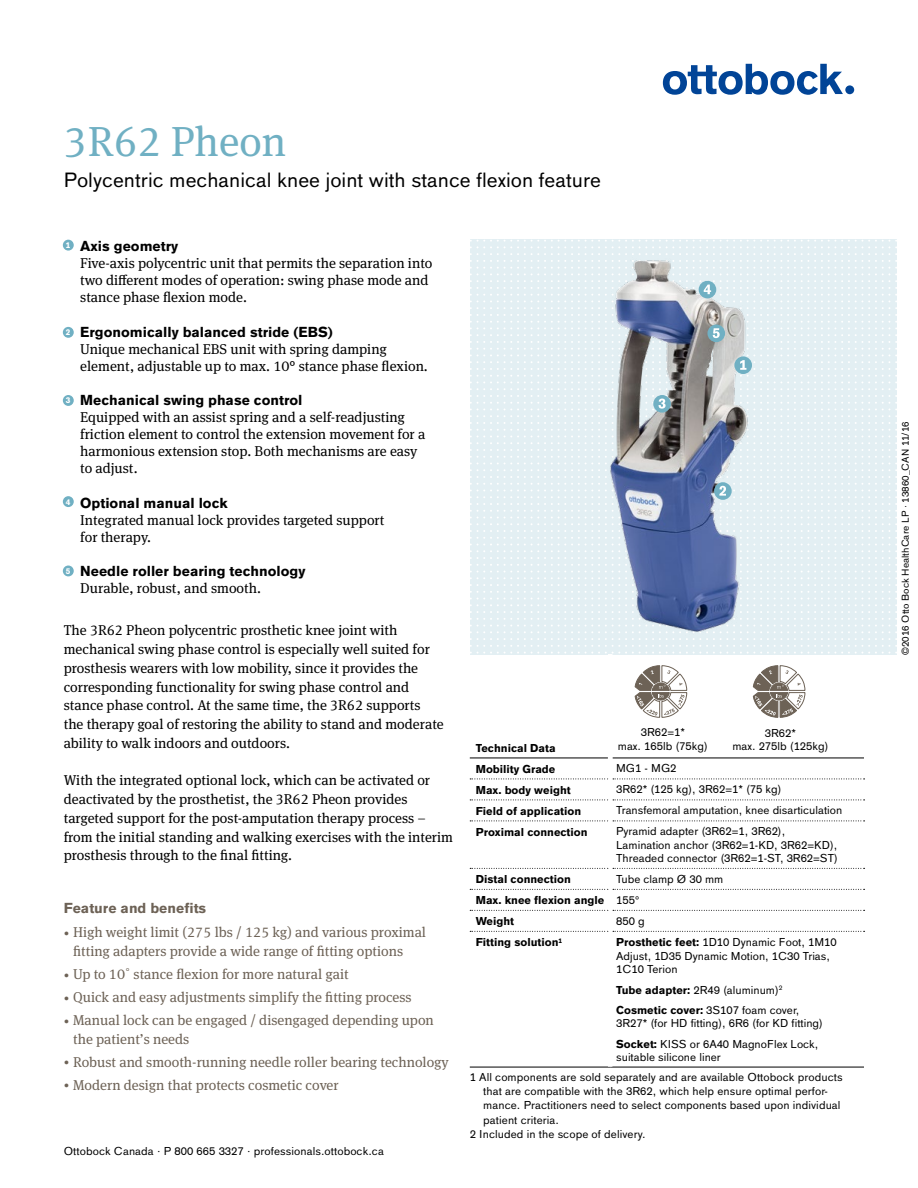
<style>
.page{position:relative;width:918px;height:1188px;background:#fff}
.page>*{position:absolute;margin:0;border:0;box-sizing:border-box;transform-origin:0 0}
.t1{font:42px "OBO Serif";color:#70b0c3}
.t2{font:20.25px "OBO Sans";color:#000}
.t3{font:14.25px/18.8px "OBO Serif";color:#000}
.t4{font:14.25px/18.8px "OBO Serif";color:#6d6256}
.t5{font:700 14.25px "OBO Sans";color:#000}
.t6{font:700 14.25px "OBO Sans";color:#6d6256}
.t7{font:11.25px/13.5px "OBO Sans";color:#000}
.t8{font:700 11.25px/21.3px "OBO Sans";color:#000}
.t9{font:9.75px "OBO Sans";color:#000}
.t10{font:700 8.25px "OBO Sans";color:#fff}
.s1{font-size:10.65px}
.s2{font-weight:400}
.s3{font-weight:700}
</style>
<div class="page">
<div style="left:845px;top:85px;width:9px;height:9px;background:#014497;border-radius:50%"></div>
<svg style="left:663px;top:64px;width:180px;height:31px"></svg>
<svg style="left:470px;top:240px;width:426px;height:414px;background:#cdd8e1"></svg>
<div style="left:63px;top:566px;width:11px;height:10px;background:#70b0c3;border-radius:50%"></div>
<div style="left:63px;top:496px;width:11px;height:11px;background:#70b0c3;border-radius:50%"></div>
<div style="left:63px;top:395px;width:11px;height:11px;background:#70b0c3;border-radius:50%"></div>
<div style="left:63px;top:327px;width:11px;height:11px;background:#70b0c3;border-radius:50%"></div>
<div style="left:63px;top:240px;width:11px;height:11px;background:#70b0c3;border-radius:50%"></div>
<svg style="left:470px;top:779px;width:395px;height:1px"></svg>
<svg style="left:470px;top:800px;width:395px;height:1px"></svg>
<svg style="left:470px;top:821px;width:395px;height:1px"></svg>
<svg style="left:470px;top:868px;width:395px;height:1px"></svg>
<svg style="left:470px;top:889px;width:395px;height:1px"></svg>
<svg style="left:470px;top:910px;width:395px;height:1px"></svg>
<svg style="left:470px;top:931px;width:395px;height:1px"></svg>
<hr style="left:470px;top:758px;width:138px;height:1px;background:#000">
<hr style="left:612px;top:758px;width:252px;height:1px;background:#000">
<hr style="left:470px;top:1067px;width:140px;height:1px;background:#000">
<hr style="left:610px;top:1067px;width:254px;height:1px;background:#000">
<hr style="left:608px;top:779px;width:4px;height:21px;background:#fff">
<hr style="left:608px;top:800px;width:4px;height:21px;background:#fff">
<hr style="left:608px;top:821px;width:4px;height:47px;background:#fff">
<hr style="left:608px;top:868px;width:4px;height:21px;background:#fff">
<hr style="left:608px;top:889px;width:4px;height:21px;background:#fff">
<hr style="left:608px;top:910px;width:4px;height:21px;background:#fff">
<hr style="left:608px;top:931px;width:4px;height:136px;background:#fff">
<svg style="left:635px;top:665px;width:52px;height:53px"></svg>
<svg style="left:753px;top:665px;width:52px;height:53px"></svg>
<h1 class="t1" style="left:64px;top:117px;width:224px">3R62 Pheon</h1>
<h2 class="t2" style="left:64px;top:169px;width:539px">Polycentric mechanical knee joint with stance flexion feature</h2>
<p class="t10" style="left:66px;top:240px;width:6px">1</p>
<p class="t10" style="left:66px;top:328px;width:6px">2</p>
<p class="t10" style="left:66px;top:396px;width:6px">3</p>
<p class="t10" style="left:66px;top:497px;width:6px">4</p>
<p class="t10" style="left:66px;top:566px;width:6px">5</p>
<p class="t5" style="left:80px;top:238px;width:100px">Axis geometry</p>
<p class="t3" style="left:80px;top:255px;width:354px;line-height:17.1px">Five-axis polycentric unit that permits the separation into two different modes of operation: swing phase mode and stance phase flexion mode.</p>
<p class="t5" style="left:80px;top:323px;width:254px">Ergonomically balanced stride (EBS)</p>
<p class="t3" style="left:80px;top:340px;width:349px;line-height:17.1px">Unique mechanical EBS unit with spring damping element, adjustable up to max. 10° stance phase flexion.</p>
<p class="t5" style="left:80px;top:392px;width:224px">Mechanical swing phase control</p>
<p class="t3" style="left:80px;top:409px;width:347px;line-height:17.1px">Equipped with an assist spring and a self-readjusting friction element to control the extension movement for a harmonious extension stop. Both mechanisms are easy to adjust.</p>
<p class="t5" style="left:80px;top:494px;width:149px">Optional manual lock</p>
<p class="t3" style="left:80px;top:511px;width:306px;line-height:17.1px">Integrated manual lock provides targeted support for therapy.</p>
<p class="t5" style="left:80px;top:563px;width:227px">Needle roller bearing technology</p>
<p class="t3" style="left:80px;top:579px;width:182px">Durable, robust, and smooth.</p>
<p class="t3" style="left:64px;top:621px;width:382px">The 3R62 Pheon polycentric prosthetic knee joint with mechanical swing phase control is especially well suited for prosthesis wearers with low mobility, since it provides the corresponding functionality for swing phase control and stance phase control. At the same time, the 3R62 supports the therapy goal of restoring the ability to stand and moderate ability to walk indoors and outdoors.</p>
<p class="t3" style="left:64px;top:771px;width:391px">With the integrated optional lock, which can be activated or deactivated by the prosthetist, the 3R62 Pheon provides targeted support for the post-amputation therapy process – from the initial standing and walking exercises with the interim prosthesis through to the final fitting.</p>
<p class="t6" style="left:64px;top:900px;width:144px">Feature and benefits</p>
<p class="t4" style="left:73px;top:923px;width:355px;text-indent:-9px"><span class="s1">•</span> High weight limit (275 lbs / 125 kg) and various proximal fitting adapters provide a wide range of fitting options</p>
<p class="t4" style="left:64px;top:965px;width:286px"><span class="s1">•</span> Up to 10˚ stance flexion for more natural gait</p>
<p class="t4" style="left:64px;top:988px;width:349px"><span class="s1">•</span> Quick and easy adjustments simplify the fitting process</p>
<p class="t4" style="left:73px;top:1011px;width:362px;text-indent:-9px"><span class="s1">•</span> Manual lock can be engaged / disengaged depending upon the patient’s needs</p>
<p class="t4" style="left:64px;top:1052px;width:386px"><span class="s1">•</span> Robust and smooth-running needle roller bearing technology</p>
<p class="t4" style="left:64px;top:1075px;width:276px"><span class="s1">•</span> Modern design that protects cosmetic cover</p>
<p class="t7" style="left:64px;top:1145px;width:322px">Ottobock Canada · P 800 665 3327 · professionals.ottobock.ca</p>
<p class="t8" style="left:476px;top:737px;width:81px">Technical Data</p>
<p class="t7" style="left:618px;top:726px;width:91px;text-align:center">3R62=1*<br>max. 165lb (75kg)</p>
<p class="t7" style="left:732px;top:726px;width:98px;text-align:center">3R62*<br>max. 275lb (125kg)</p>
<p class="t8" style="left:476px;top:758px;width:81px">Mobility Grade</p>
<p class="t7" style="left:616px;top:762px;width:62px">MG1 - MG2</p>
<p class="t8" style="left:476px;top:779px;width:96px">Max. body weight</p>
<p class="t7" style="left:616px;top:783px;width:167px">3R62* (125 kg), 3R62=1* (75 kg)</p>
<p class="t8" style="left:476px;top:800px;width:107px">Field of application</p>
<p class="t7" style="left:616px;top:804px;width:228px">Transfemoral amputation, knee disarticulation</p>
<p class="t8" style="left:476px;top:821px;width:113px">Proximal connection</p>
<p class="t7" style="left:616px;top:825px;width:223px">Pyramid adapter (3R62=1, 3R62),<br>Lamination anchor (3R62=1-KD, 3R62=KD),<br>Threaded connector (3R62=1-ST, 3R62=ST)</p>
<p class="t8" style="left:476px;top:869px;width:97px">Distal connection</p>
<p class="t8" style="left:476px;top:868px;width:249px;text-indent:140px"><span class="s2">Tube clamp Ø 30 mm<br></span>Max. knee flexion angle <span class="s2">155°<br></span>Weight</p>
<p class="t7" style="left:616px;top:914px;width:30px">850 g</p>
<p class="t8" style="left:476px;top:932px;width:88px">Fitting solution<sup>1</sup></p>
<p class="t7" style="left:616px;top:936px;width:222px"><span class="s3">Prosthetic feet:</span> 1D10 Dynamic Foot, 1M10<br>Adjust, 1D35 Dynamic Motion, 1C30 Trias,<br>1C10 Terion</p>
<p class="t7" style="left:616px;top:980px;width:185px;line-height:20.2px"><span class="s3">Tube adapter:</span> 2R49 (aluminum)<sup>2<br></sup><span class="s3">Cosmetic cover:</span> 3S107 foam cover,</p>
<p class="t7" style="left:616px;top:1013px;width:208px;line-height:20.2px">3R27* (for HD fitting), 6R6 (for KD fitting)<br><span class="s3">Socket:</span> KISS or 6A40 MagnoFlex Lock,</p>
<p class="t7" style="left:470px;top:1047px;width:374px;line-height:19.8px;text-indent:146px">suitable silicone liner<br>1 All components are sold separately and are available Ottobock products</p>
<p class="t7" style="left:483px;top:1085px;width:346px">that are compatible with the 3R62, which help ensure optimal perfor-</p>
<p class="t7" style="left:483px;top:1099px;width:359px">mance. Practitioners need to select components based upon individual</p>
<p class="t7" style="left:483px;top:1113px;width:77px">patient criteria.</p>
<p class="t7" style="left:470px;top:1127px;width:177px">2 Included in the scope of delivery.</p>
<p class="t9" style="left:900px;top:655px;width:235px;rotate:-90deg">©2016 Otto Bock HealthCare LP · 13860_CAN 11/16</p>
</div>
